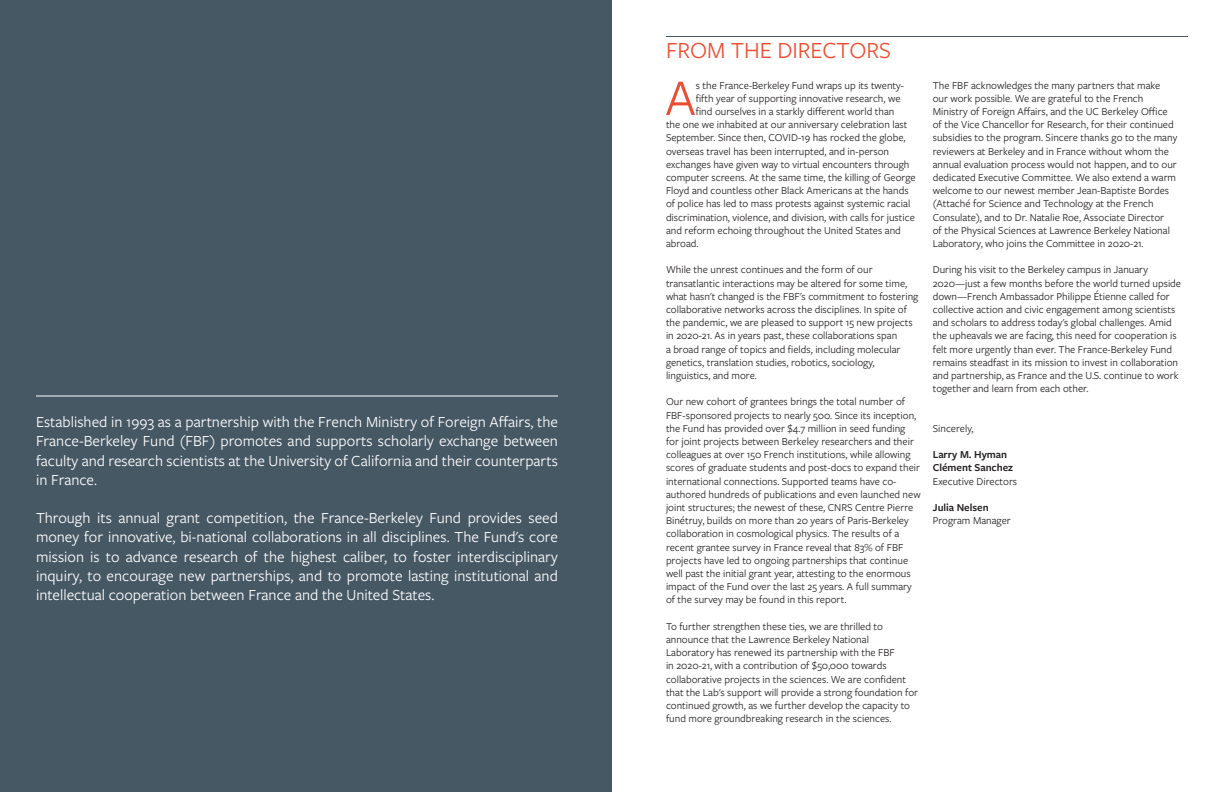
<style>
.page{position:relative;width:1224px;height:792px;background:#fff}
.page>*{position:absolute;margin:0;border:0;box-sizing:border-box;transform-origin:0 0}
.t1{font:53.2px "Freight Sans Pro";color:#ed4d32}
.t2{font:24px "Freight Sans Pro";color:#ed4d32}
.t3{font:16px/19.2px "Freight Sans Pro";color:#fff;text-align:justify}
.t4{font:11px/13.2px "Freight Sans Pro";color:#231f20}
.t5{font:600 11px "Freight Sans Pro";color:#231f20}
.s1{font-weight:600}
</style>
<div class="page">
<div style="left:0;top:0;width:612px;height:792px;background:#475865"></div>
<hr style="left:36px;top:396px;width:522px;height:1px;background:#fff">
<hr style="left:666px;top:36px;width:522px;height:1px;background:#475865">
<p class="t3" style="left:36px;top:412px;width:524px">Established in 1993 as a partnership with the French Ministry of Foreign Affairs, the France-Berkeley Fund (FBF) promotes and supports scholarly exchange between faculty and research scientists at the University of California and their counterparts in France.</p>
<p class="t3" style="left:36px;top:508px;width:523px">Through its annual grant competition, the France-Berkeley Fund provides seed money for innovative, bi-national collaborations in all disciplines. The Fund's core mission is to advance research of the highest caliber, to foster interdisciplinary inquiry, to encourage new partnerships, and to promote lasting institutional and intellectual cooperation between France and the United States.</p>
<p class="t2" style="left:666px;top:34px;width:227px">FROM THE DIRECTORS</p>
<p class="t1" style="left:665px;top:62px;width:32px">A</p>
<p class="t4" style="left:696px;top:78px;width:210px">s the France-Berkeley Fund wraps up its twenty-</p>
<p class="t4" style="left:696px;top:91px;width:206px">fifth year of supporting innovative research, we</p>
<p class="t4" style="left:696px;top:104px;width:200px">find ourselves in a starkly different world than</p>
<p class="t4" style="left:666px;top:118px;width:243px">the one we inhabited at our anniversary celebration last</p>
<p class="t4" style="left:666px;top:131px;width:241px">September. Since then, COVID-19 has rocked the globe,</p>
<p class="t4" style="left:666px;top:144px;width:225px">overseas travel has been interrupted, and in-person</p>
<p class="t4" style="left:666px;top:157px;width:245px">exchanges have given way to virtual encounters through</p>
<p class="t4" style="left:666px;top:170px;width:251px">computer screens. At the same time, the killing of George</p>
<p class="t4" style="left:666px;top:184px;width:244px">Floyd and countless other Black Americans at the hands</p>
<p class="t4" style="left:666px;top:197px;width:246px">of police has led to mass protests against systemic racial</p>
<p class="t4" style="left:666px;top:210px;width:250px">discrimination, violence, and division, with calls for justice</p>
<p class="t4" style="left:666px;top:223px;width:236px">and reform echoing throughout the United States and</p>
<p class="t4" style="left:666px;top:236px;width:34px">abroad.</p>
<p class="t4" style="left:666px;top:263px;width:254px">While the unrest continues and the form of our transatlantic interactions may be altered for some time, what hasn't changed is the FBF's commitment to fostering collaborative networks across the disciplines. In spite of the pandemic, we are pleased to support 15 new projects in 2020-21. As in years past, these collaborations span<br>a broad range of topics and fields, including molecular genetics, translation studies, robotics, sociology, linguistics, and more.</p>
<p class="t4" style="left:666px;top:395px;width:256px">Our new cohort of grantees brings the total number of FBF-sponsored projects to nearly 500. Since its inception, the Fund has provided over $4.7 million in seed funding for joint projects between Berkeley researchers and their colleagues at over 150 French institutions, while allowing scores of graduate students and post-docs to expand their international connections. Supported teams have co&shy;authored hundreds of publications and even launched new joint structures; the newest of these, CNRS Centre Pierre Binétruy, builds on more than 20 years of Paris-Berkeley collaboration in cosmological physics. The results of a recent grantee survey in France reveal that 83% of FBF projects have led to ongoing partnerships that continue well past the initial grant year, attesting to the enormous impact of the Fund over the last 25 years. A full summary of the survey may be found in this report.</p>
<p class="t4" style="left:666px;top:619px;width:219px">To further strengthen these ties, we are thrilled to announce that the Lawrence Berkeley National</p>
<p class="t4" style="left:666px;top:646px;width:254px">Laboratory has renewed its partnership with the FBF<br>in 2020-21, with a contribution of $50,000 towards collaborative projects in the sciences. We are confident that the Lab's support will provide a strong foundation for continued growth, as we further develop the capacity to fund more groundbreaking research in the sciences.</p>
<p class="t4" style="left:933px;top:78px;width:246px">The FBF acknowledges the many partners that make our work possible. We are grateful to the French Ministry of Foreign Affairs, and the UC Berkeley Office of the Vice Chancellor for Research, for their continued subsidies to the program. Sincere thanks go to the many reviewers at Berkeley and in France without whom the annual evaluation process would not happen, and to our dedicated Executive Committee. We also extend a warm welcome to our newest member Jean-Baptiste Bordes (Attaché for Science and Technology at the French Consulate), and to Dr. Natalie Roe, Associate Director<br>of the Physical Sciences at Lawrence Berkeley National Laboratory, who joins the Committee in 2020-21.</p>
<p class="t4" style="left:933px;top:263px;width:250px">During his visit to the Berkeley campus in January 2020—just a few months before the world turned upside down—French Ambassador Philippe Étienne called for collective action and civic engagement among scientists and scholars to address today's global challenges. Amid the upheavals we are facing, this need for cooperation is felt more urgently than ever. The France-Berkeley Fund remains steadfast in its mission to invest in collaboration and partnership, as France and the U.S. continue to work together and learn from each other.</p>
<p class="t4" style="left:933px;top:421px;width:42px">Sincerely,</p>
<p class="t5" style="left:933px;top:447px;width:76px">Larry M. Hyman</p>
<p class="t4" style="left:933px;top:461px;width:86px"><span class="s1">Clément Sanchez<br></span>Executive Directors</p>
<p class="t4" style="left:933px;top:500px;width:80px"><span class="s1">Julia Nelsen<br></span>Program Manager</p>
</div>
